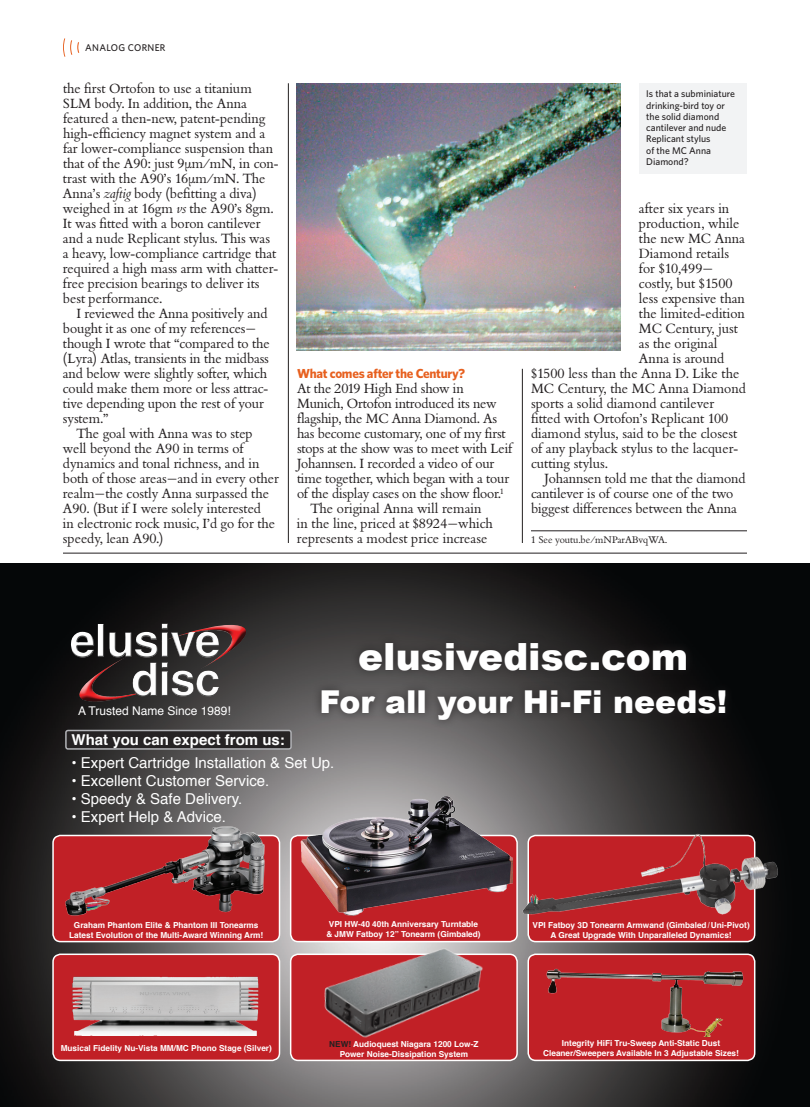
<style>
.page{position:relative;width:810px;height:1107px;background:#fff}
.page>*{position:absolute;margin:0;border:0;box-sizing:border-box;transform-origin:0 0}
.t1{font:900 37.5px "Arial";color:#fff}
.t2{font:900 31.5px "Arial";color:#fff}
.t3{font:15px "Helvetica";color:#fff}
.t4{font:700 15px "Helvetica";color:#fff}
.t5{font:13.05px/15px "Bembo BQ";color:#231f20}
.t6{font:700 13.05px "Whitney";letter-spacing:-.02em;color:#e7601f}
.t7{font:12px "Helvetica";color:#fff}
.t8{font:500 9.75px/11.2px "Whitney";color:#231f20}
.t9{font:500 9.75px "Whitney";letter-spacing:.03em;color:#231f20}
.t10{font:9.45px "Bembo BQ";color:#231f20}
.t11{font:700 8.25px/9.9px "Helvetica";color:#fff;text-align:center}
.s1{font-style:italic}
.s2{color:#231f20}
</style>
<div class="page">
<div style="left:639px;top:83px;width:108px;height:91px;background:#f2f3f4"></div>
<img style="left:0;top:563px;width:810px;height:544px">
<img style="left:71px;top:624px;width:175px;height:45px">
<div style="left:66px;top:730px;width:225px;height:19px;background:#262324;border-radius:2px"></div>
<div style="left:65px;top:730px;width:227px;height:20px;border:2px solid #b2b3b7;border-radius:2px"></div>
<div style="left:312px;top:634px;width:423px;height:95px;background:#262324;opacity:.75"></div>
<div style="left:528px;top:836px;width:227px;height:106px;background:#c12026;border-radius:8px"></div>
<div style="left:528px;top:835px;width:227px;height:107px;border:2px solid #fff;border-radius:8px"></div>
<div style="left:291px;top:836px;width:226px;height:106px;background:#c12026;border-radius:8px"></div>
<div style="left:291px;top:954px;width:226px;height:106px;background:#c12026;border-radius:8px"></div>
<div style="left:290px;top:954px;width:228px;height:107px;border:2px solid #fff;border-radius:8px"></div>
<div style="left:53px;top:954px;width:227px;height:106px;background:#c12026;border-radius:8px"></div>
<div style="left:52px;top:954px;width:228px;height:107px;border:2px solid #fff;border-radius:8px"></div>
<div style="left:528px;top:954px;width:227px;height:106px;background:#c12026;border-radius:8px"></div>
<div style="left:528px;top:954px;width:227px;height:107px;border:2px solid #fff;border-radius:8px"></div>
<div style="left:53px;top:836px;width:227px;height:106px;background:#c12026;border-radius:8px"></div>
<div style="left:52px;top:835px;width:228px;height:107px;border:2px solid #fff;border-radius:8px"></div>
<img style="left:546px;top:968px;width:198px;height:69px">
<img style="left:302px;top:940px;width:201px;height:123px">
<img style="left:513px;top:825px;width:270px;height:96px">
<img style="left:295px;top:791px;width:218px;height:125px">
<img style="left:53px;top:820px;width:215px;height:109px">
<img style="left:72px;top:976px;width:186px;height:59px">
<svg style="left:63px;top:38px;width:16px;height:19px"></svg>
<hr style="left:288px;top:83px;width:1px;height:460px;background:#231f20">
<hr style="left:522px;top:369px;width:1px;height:174px;background:#231f20">
<hr style="left:63px;top:553px;width:684px;height:1px;background:#231f20">
<hr style="left:531px;top:531px;width:216px;height:1px;background:#231f20">
<img style="left:297px;top:83px;width:324px;height:267px">
<p class="t9" style="left:85px;top:42px;width:82px">ANALOG CORNER</p>
<p class="t5" style="left:63px;top:81px;width:217px">the first Ortofon to use a titanium SLM body. In addition, the Anna featured a then-new, patent-pending high-efficiency magnet system and a far lower-compliance suspension than that of the A90: just 9µm/mN, in con&shy;trast with the A90’s 16µm/mN. The Anna’s <span class="s1">zaftig</span> body (befitting a diva) weighed in at 16gm <span class="s1">vs</span> the A90’s 8gm.<br>It was fitted with a boron cantilever and a nude Replicant stylus. This was a heavy, low-compliance cartridge that required a high mass arm with chatter&shy;free precision bearings to deliver its best performance.</p>
<p class="t5" style="left:63px;top:306px;width:208px;text-indent:14px">I reviewed the Anna positively and bought it as one of my references— though I wrote that “compared to the (Lyra) Atlas, transients in the midbass and below were slightly softer, which could make them more or less attrac&shy;tive depending upon the rest of your system.”</p>
<p class="t5" style="left:63px;top:426px;width:218px;text-indent:14px">The goal with Anna was to step well beyond the A90 in terms of dynamics and tonal richness, and in both of those areas—and in every other realm—the costly Anna surpassed the<br>A90. (But if I were solely interested<br>in electronic rock music, I’d go for the speedy, lean A90.)</p>
<p class="t6" style="left:297px;top:365px;width:169px">What comes after the Century?</p>
<p class="t5" style="left:297px;top:381px;width:168px">At the 2019 High End show in</p>
<p class="t5" style="left:297px;top:396px;width:201px">Munich, Ortofon introduced its new</p>
<p class="t5" style="left:297px;top:411px;width:202px">flagship, the MC Anna Diamond. As</p>
<p class="t5" style="left:297px;top:426px;width:210px">has become customary, one of my first</p>
<p class="t5" style="left:297px;top:441px;width:217px">stops at the show was to meet with Leif</p>
<p class="t5" style="left:297px;top:456px;width:199px">Johannsen. I recorded a video of our</p>
<p class="t5" style="left:297px;top:471px;width:214px">time together, which began with a tour</p>
<p class="t5" style="left:297px;top:486px;width:208px">of the display cases on the show floor.<sup>1</sup></p>
<p class="t5" style="left:310px;top:501px;width:172px">The original Anna will remain</p>
<p class="t5" style="left:297px;top:516px;width:197px">in the line, priced at $8924—which</p>
<p class="t5" style="left:297px;top:531px;width:192px">represents a modest price increase</p>
<p class="t8" style="left:646px;top:88px;width:90px">Is that a subminiature drinking-bird toy or the solid diamond cantilever and nude<br>Replicant stylus<br>of the MC Anna<br>Diamond?</p>
<p class="t5" style="left:639px;top:201px;width:92px">after six years in</p>
<p class="t5" style="left:639px;top:216px;width:102px">production, while</p>
<p class="t5" style="left:639px;top:231px;width:107px">the new MC Anna</p>
<p class="t5" style="left:639px;top:246px;width:92px">Diamond retails</p>
<p class="t5" style="left:639px;top:261px;width:75px">for $10,499—</p>
<p class="t5" style="left:639px;top:276px;width:95px">costly, but $1500</p>
<p class="t5" style="left:639px;top:291px;width:107px">less expensive than</p>
<p class="t5" style="left:639px;top:306px;width:107px">the limited-edition</p>
<p class="t5" style="left:639px;top:321px;width:100px">MC Century, just</p>
<p class="t5" style="left:639px;top:336px;width:80px">as the original</p>
<p class="t5" style="left:639px;top:351px;width:87px">Anna is around</p>
<p class="t5" style="left:531px;top:366px;width:210px">$1500 less than the Anna D. Like the</p>
<p class="t5" style="left:531px;top:381px;width:216px">MC Century, the MC Anna Diamond</p>
<p class="t5" style="left:531px;top:396px;width:185px">sports a solid diamond cantilever</p>
<p class="t5" style="left:531px;top:411px;width:199px">fitted with Ortofon’s Replicant 100</p>
<p class="t5" style="left:531px;top:426px;width:208px">diamond stylus, said to be the closest</p>
<p class="t5" style="left:531px;top:441px;width:209px">of any playback stylus to the lacquer-</p>
<p class="t5" style="left:531px;top:456px;width:79px">cutting stylus.</p>
<p class="t5" style="left:545px;top:471px;width:203px">Johannsen told me that the diamond</p>
<p class="t5" style="left:531px;top:486px;width:204px">cantilever is of course one of the two</p>
<p class="t5" style="left:531px;top:501px;width:207px">biggest differences between the Anna</p>
<p class="t10" style="left:531px;top:534px;width:138px">1 See youtu.be/mNParABvqWA.</p>
<h1 class="t1" style="left:358px;top:629px;width:332px">elusivedisc.com</h1>
<h2 class="t2" style="left:319px;top:679px;width:409px">For all your Hi-Fi needs!</h2>
<p class="t7" style="left:78px;top:702px;width:154px">A Trusted Name Since 1989!</p>
<p class="t4" style="left:72px;top:728px;width:215px">What you can expect from us:</p>
<p class="t3" style="left:72px;top:751px;width:264px">• Expert Cartridge Installation &amp; Set Up.</p>
<p class="t3" style="left:72px;top:769px;width:199px">• Excellent Customer Service.</p>
<p class="t3" style="left:72px;top:787px;width:172px">• Speedy &amp; Safe Delivery.</p>
<p class="t3" style="left:72px;top:805px;width:156px">• Expert Help &amp; Advice.</p>
<p class="t11" style="left:69px;top:920px;width:196px">Graham Phantom Elite &amp; Phantom III Tonearms<br>Latest Evolution of the Multi-Award Winning Arm!</p>
<p class="t11" style="left:326px;top:920px;width:156px">VPI HW-40 40th Anniversary Turntable &amp; JMW Fatboy 12” Tonearm (Gimbaled)</p>
<p class="t11" style="left:532px;top:920px;width:219px">VPI Fatboy 3D Tonearm Armwand (Gimbaled / Uni-Pivot)<br>A Great Upgrade With Unparalleled Dynamics!</p>
<p class="t11" style="left:61px;top:1043px;width:213px">Musical Fidelity Nu-Vista MM/MC Phono Stage (Silver)</p>
<p class="t11" style="left:329px;top:1039px;width:151px"><span class="s2">NEW!</span> Audioquest Niagara 1200 Low-Z<br>Power Noise-Dissipation System</p>
<p class="t11" style="left:543px;top:1038px;width:197px">Integrity HiFi Tru-Sweep Anti-Static Dust<br>Cleaner/Sweepers Available In 3 Adjustable Sizes!</p>
</div>
